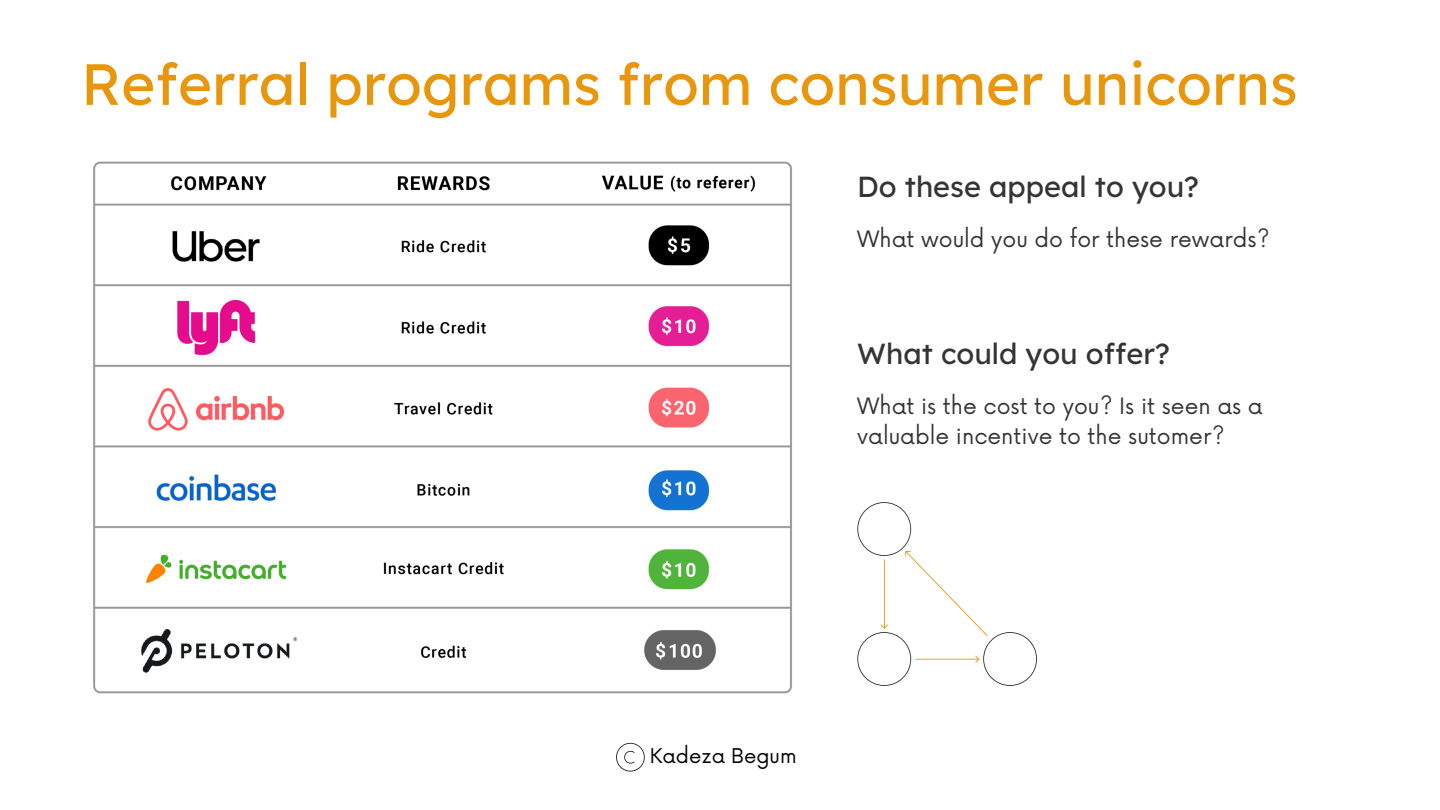
<style>
.page{position:relative;width:1440px;height:810px;background:#fff}
.page>*{position:absolute;margin:0;border:0;box-sizing:border-box;transform-origin:0 0}
.t1{font:58px "Lexend Deca";color:#e8960c}
.t2{font:29px "Lexend Deca";color:#353333}
.t3{font:22px/30.8px "Now";color:#353333}
.t4{font:19.8px "Now";color:#000}
</style>
<div class="page">
<img style="left:93px;top:161px;width:699px;height:533px">
<svg style="left:857px;top:502px;width:180px;height:184px"></svg>
<svg style="left:616px;top:743px;width:29px;height:29px"></svg>
<p class="t1" style="left:81px;top:47px;width:1218px">Referral programs from consumer unicorns</p>
<p class="t2" style="left:857px;top:168px;width:343px">Do these appeal to you?</p>
<h2 class="t3" style="left:857px;top:225px;width:414px">What would you do for these rewards?</h2>
<p class="t2" style="left:857px;top:335px;width:314px">What could you offer?</p>
<h2 class="t3" style="left:857px;top:391px;width:407px">What is the cost to you? Is it seen as a valuable incentive to the sutomer?</h2>
<p class="t4" style="left:650px;top:745px;width:148px">Kadeza Begum</p>
</div>
